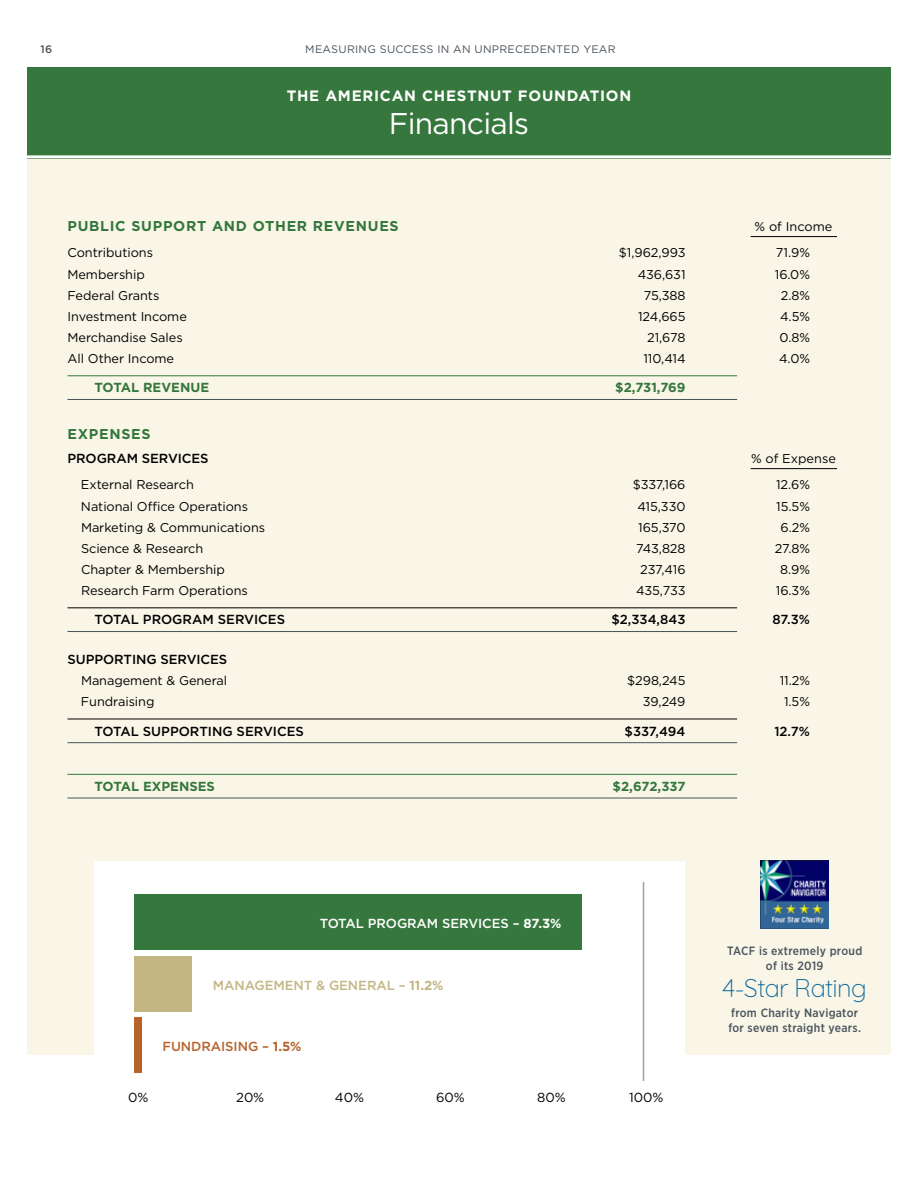
<style>
.page{position:relative;width:918px;height:1188px;background:#fff}
.page>*{position:absolute;margin:0;border:0;box-sizing:border-box;transform-origin:0 0}
.t1{font:30px "Gotham";letter-spacing:-.025em;color:#fff}
.t2{font:300 25.5px "Quicksand";letter-spacing:-.025em;color:#0b6799}
.t3{font:700 15px "Gotham";letter-spacing:.05em;color:#fff}
.t4{font:700 14.25px "Gotham";letter-spacing:.05em;color:#35773c}
.t5{font:500 13.2px "Gotham";letter-spacing:-.005em;color:#000}
.t6{font:700 13.2px "Gotham";color:#35773c}
.t7{font:500 13.2px "Gotham";letter-spacing:-.005em;color:#fff}
.t8{font:500 13.2px "Gotham";letter-spacing:-.005em;color:#c4b682}
.t9{font:13.2px "Gotham";letter-spacing:-.005em;color:#000}
.t10{font:500 13.2px "Gotham";letter-spacing:-.005em;color:#b7622b}
.t11{font:12.75px "Gotham";letter-spacing:-.005em;color:#000}
.t12{font:500 12px/15px "Gotham Narrow";letter-spacing:.025em;color:#48535b;text-align:center}
.t13{font:10.8px "Gotham";letter-spacing:.025em;color:#48535b}
.t14{font:500 10.8px "Gotham";color:#48535b}
.s1{font-weight:700}
</style>
<div class="page">
<div style="left:27px;top:155px;width:864px;height:900px;background:#f9f6e8"></div>
<div style="left:27px;top:67px;width:864px;height:91px;background:#35773c"></div>
<div style="left:0;top:64px;width:918px;height:94px;border:3px solid #fff"></div>
<img style="left:761px;top:861px;width:68px;height:68px">
<hr style="left:751px;top:236px;width:86px;height:1px;background:#000">
<hr style="left:68px;top:375px;width:669px;height:1px;background:#35773c">
<hr style="left:68px;top:399px;width:669px;height:1px;background:#48535b">
<hr style="left:751px;top:468px;width:86px;height:1px;background:#000">
<hr style="left:68px;top:607px;width:669px;height:1px;background:#000">
<hr style="left:68px;top:631px;width:669px;height:1px;background:#48535b">
<hr style="left:68px;top:719px;width:669px;height:1px;background:#000">
<hr style="left:68px;top:742px;width:669px;height:1px;background:#48535b">
<hr style="left:68px;top:774px;width:669px;height:1px;background:#35773c">
<hr style="left:68px;top:798px;width:669px;height:1px;background:#48535b">
<div style="left:94px;top:861px;width:591px;height:290px;background:#fff"></div>
<div style="left:134px;top:1017px;width:8px;height:56px;background:#b7622b"></div>
<div style="left:134px;top:956px;width:58px;height:55px;background:#c4b682"></div>
<div style="left:134px;top:894px;width:447px;height:56px;background:#35773c"></div>
<hr style="left:643px;top:882px;width:1px;height:199px;background:#99a4ab">
<p class="t14" style="left:40px;top:42px;width:13px">16</p>
<p class="t13" style="left:305px;top:42px;width:312px">MEASURING SUCCESS IN AN UNPRECEDENTED YEAR</p>
<p class="t3" style="left:287px;top:85px;width:346px">THE AMERICAN CHESTNUT FOUNDATION</p>
<h1 class="t1" style="left:389px;top:104px;width:142px">Financials</h1>
<p class="t4" style="left:68px;top:216px;width:333px">PUBLIC SUPPORT AND OTHER REVENUES</p>
<p class="t11" style="left:755px;top:218px;width:79px">% of Income</p>
<p class="t11" style="left:67px;top:245px;width:87px">Contributions</p>
<p class="t11" style="left:619px;top:245px;width:68px">$1,962,993</p>
<p class="t11" style="left:776px;top:245px;width:36px">71.9%</p>
<p class="t11" style="left:68px;top:266px;width:79px">Membership</p>
<p class="t11" style="left:638px;top:266px;width:49px">436,631</p>
<p class="t11" style="left:775px;top:266px;width:37px">16.0%</p>
<p class="t11" style="left:68px;top:287px;width:93px">Federal Grants</p>
<p class="t11" style="left:644px;top:287px;width:43px">75,388</p>
<p class="t11" style="left:781px;top:287px;width:31px">2.8%</p>
<p class="t11" style="left:68px;top:308px;width:121px">Investment Income</p>
<p class="t11" style="left:638px;top:308px;width:49px">124,665</p>
<p class="t11" style="left:780px;top:308px;width:31px">4.5%</p>
<p class="t11" style="left:68px;top:329px;width:117px">Merchandise Sales</p>
<p class="t11" style="left:647px;top:329px;width:40px">21,678</p>
<p class="t11" style="left:780px;top:329px;width:32px">0.8%</p>
<p class="t11" style="left:68px;top:350px;width:108px">All Other Income</p>
<p class="t11" style="left:643px;top:350px;width:44px">110,414</p>
<p class="t11" style="left:779px;top:350px;width:32px">4.0%</p>
<p class="t6" style="left:94px;top:379px;width:116px">TOTAL REVENUE</p>
<p class="t6" style="left:615px;top:379px;width:72px">$2,731,769</p>
<p class="t4" style="left:68px;top:425px;width:85px">EXPENSES</p>
<p class="t5" style="left:68px;top:450px;width:143px">PROGRAM SERVICES</p>
<p class="t11" style="left:751px;top:450px;width:86px">% of Expense</p>
<p class="t11" style="left:81px;top:477px;width:114px">External Research</p>
<p class="t11" style="left:633px;top:477px;width:54px">$337,166</p>
<p class="t11" style="left:776px;top:477px;width:35px">12.6%</p>
<p class="t11" style="left:81px;top:498px;width:169px">National Office Operations</p>
<p class="t11" style="left:637px;top:498px;width:50px">415,330</p>
<p class="t11" style="left:776px;top:498px;width:35px">15.5%</p>
<p class="t11" style="left:81px;top:519px;width:186px">Marketing &amp; Communications</p>
<p class="t11" style="left:638px;top:519px;width:49px">165,370</p>
<p class="t11" style="left:781px;top:519px;width:31px">6.2%</p>
<p class="t11" style="left:81px;top:540px;width:124px">Science &amp; Research</p>
<p class="t11" style="left:636px;top:540px;width:51px">743,828</p>
<p class="t11" style="left:775px;top:540px;width:37px">27.8%</p>
<p class="t11" style="left:81px;top:561px;width:146px">Chapter &amp; Membership</p>
<p class="t11" style="left:640px;top:561px;width:47px">237,416</p>
<p class="t11" style="left:780px;top:561px;width:31px">8.9%</p>
<p class="t11" style="left:81px;top:582px;width:168px">Research Farm Operations</p>
<p class="t11" style="left:636px;top:582px;width:51px">435,733</p>
<p class="t11" style="left:776px;top:582px;width:36px">16.3%</p>
<p class="t5" style="left:94px;top:611px;width:192px">TOTAL PROGRAM SERVICES</p>
<p class="t5" style="left:611px;top:611px;width:76px">$2,334,843</p>
<p class="t5" style="left:772px;top:611px;width:39px">87.3%</p>
<p class="t5" style="left:68px;top:651px;width:161px">SUPPORTING SERVICES</p>
<p class="t11" style="left:81px;top:672px;width:148px">Management &amp; General</p>
<p class="t11" style="left:627px;top:672px;width:60px">$298,245</p>
<p class="t11" style="left:780px;top:672px;width:32px">11.2%</p>
<p class="t11" style="left:81px;top:694px;width:75px">Fundraising</p>
<p class="t11" style="left:643px;top:694px;width:44px">39,249</p>
<p class="t11" style="left:784px;top:694px;width:27px">1.5%</p>
<p class="t5" style="left:94px;top:722px;width:211px">TOTAL SUPPORTING SERVICES</p>
<p class="t5" style="left:625px;top:722px;width:62px">$337,494</p>
<p class="t5" style="left:774px;top:722px;width:37px">12.7%</p>
<p class="t6" style="left:95px;top:777px;width:122px">TOTAL EXPENSES</p>
<p class="t6" style="left:613px;top:777px;width:74px">$2,672,337</p>
<p class="t7" style="left:320px;top:914px;width:243px">TOTAL PROGRAM SERVICES – <span class="s1">87.3%</span></p>
<p class="t8" style="left:213px;top:977px;width:232px">MANAGEMENT &amp; GENERAL – <span class="s1">11.2%</span></p>
<p class="t10" style="left:163px;top:1038px;width:140px">FUNDRAISING – <span class="s1">1.5%</span></p>
<p class="t9" style="left:128px;top:1089px;width:22px">0%</p>
<p class="t9" style="left:236px;top:1089px;width:30px">20%</p>
<p class="t9" style="left:335px;top:1089px;width:31px">40%</p>
<p class="t9" style="left:436px;top:1089px;width:30px">60%</p>
<p class="t9" style="left:537px;top:1089px;width:30px">80%</p>
<p class="t9" style="left:629px;top:1089px;width:36px">100%</p>
<p class="t12" style="left:727px;top:943px;width:137px">TACF is extremely proud of its 2019</p>
<h2 class="t2" style="left:722px;top:968px;width:146px">4-Star Rating</h2>
<p class="t12" style="left:728px;top:1006px;width:134px;text-align:left">from Charity Navigator for seven straight years.</p>
</div>
